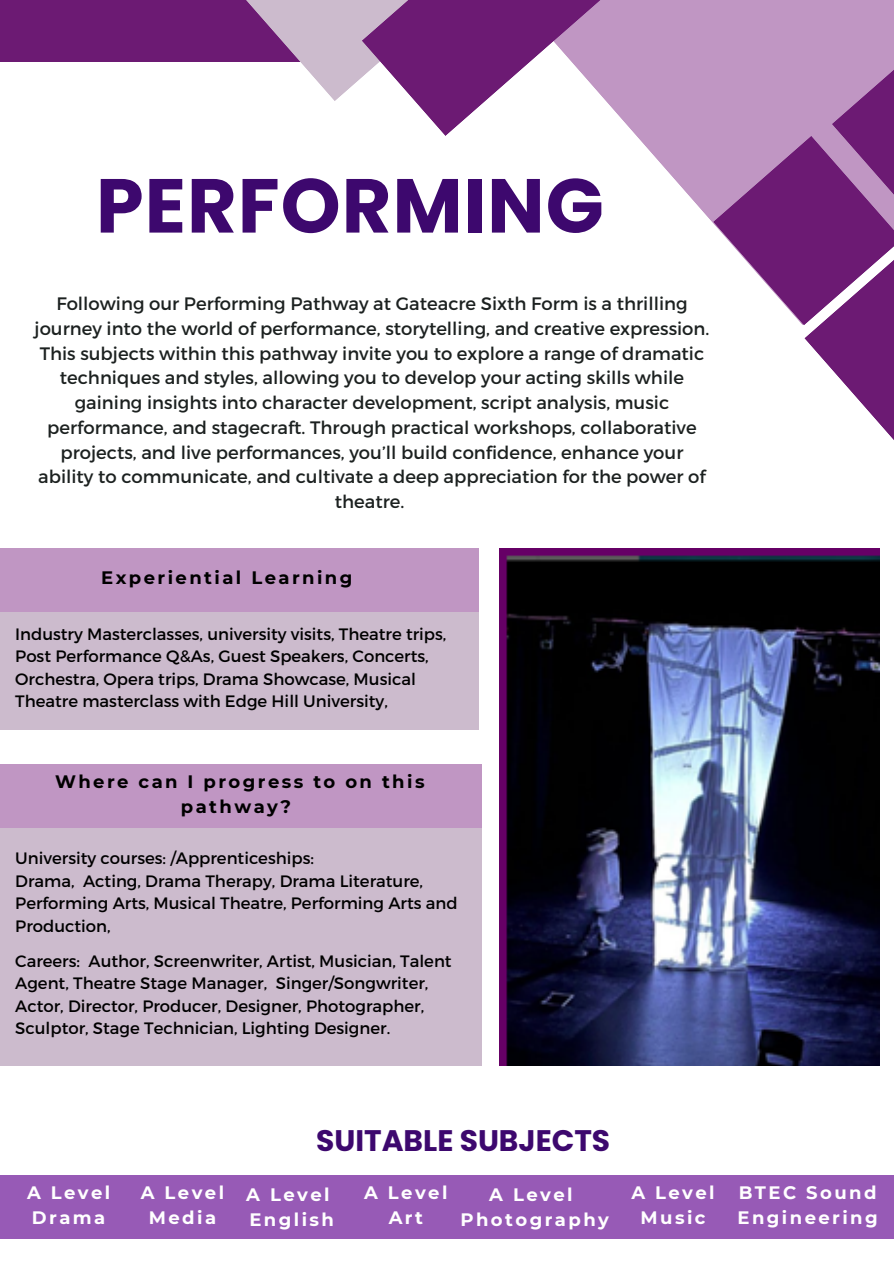
<style>
.page{position:relative;width:894px;height:1264px;background:#fff}
.page>*{position:absolute;margin:0;border:0;box-sizing:border-box;transform-origin:0 0}
.t1{font:700 76.35px "Poppins";letter-spacing:.015em;color:#3d086e}
.t2{font:700 29.7px "Poppins";color:#3d086e}
.t3{font:18px/24.8px "Montserrat";color:#1c2120;text-align:center}
.t4{font:700 18px/24.8px "Montserrat";letter-spacing:.135em;color:#fff;text-align:center}
.t5{font:700 18px/24.8px "Montserrat";letter-spacing:.135em;color:#000;text-align:center}
.t6{font:16.5px/22.5px "Montserrat";color:#000}
</style>
<div class="page">
<svg style="left:610px;top:0;width:102px;height:222px;fill:#c096c3"></svg>
<div style="left:0;top:0;width:364px;height:62px;background:#6c1a73"></div>
<div style="left:0;top:1175px;width:893px;height:63px;background:#975ab6"></div>
<div style="left:0;top:776px;width:482px;height:290px;background:#ccbbcd"></div>
<div style="left:0;top:548px;width:478px;height:181px;background:#ccbbcd"></div>
<img style="left:499px;top:548px;width:380px;height:517px">
<div style="left:0;top:548px;width:478px;height:63px;background:#c096c3"></div>
<div style="left:0;top:764px;width:482px;height:63px;background:#c096c3"></div>
<svg style="left:246px;top:0;width:364px;height:136px"></svg>
<svg style="left:712px;top:0;width:181px;height:439px"></svg>
<p class="t1" style="left:96px;top:152px;width:509px">PERFORMING</p>
<h1 class="t3" style="left:35px;top:290px;width:676px">Following our Performing Pathway at Gateacre Sixth Form is a thrilling journey into the world of performance, storytelling, and creative expression.<br>This subjects within this pathway invite you to explore a range of dramatic techniques and styles, allowing you to develop your acting skills while gaining insights into character development, script analysis, music performance, and stagecraft. Through practical workshops, collaborative projects, and live performances, you’ll build confidence, enhance your ability to communicate, and cultivate a deep appreciation for the power of theatre.</h1>
<h3 class="t5" style="left:101px;top:565px;width:252px">Experiential Learning</h3>
<h3 class="t6" style="left:15px;top:621px;width:432px">Industry Masterclasses, university visits, Theatre trips, Post Performance Q&amp;As, Guest Speakers, Concerts, Orchestra, Opera trips, Drama Showcase, Musical Theatre masterclass with Edge Hill University,</h3>
<h3 class="t5" style="left:55px;top:769px;width:371px">Where can I progress to on this pathway?</h3>
<h3 class="t6" style="left:15px;top:846px;width:300px">University courses: /Apprenticeships:</h3>
<h3 class="t6" style="left:15px;top:868px;width:444px">Drama, Acting, Drama Therapy, Drama Literature,<br>Performing Arts, Musical Theatre, Performing Arts and<br>Production,</h3>
<p class="t6" style="left:15px;top:948px;width:438px">Careers: Author, Screenwriter, Artist, Musician, Talent Agent, Theatre Stage Manager, Singer/Songwriter, Actor, Director, Producer, Designer, Photographer, Sculptor, Stage Technician, Lighting Designer.</p>
<h3 class="t2" style="left:316px;top:1119px;width:295px">SUITABLE SUBJECTS</h3>
<p class="t4" style="left:27px;top:1180px;width:85px;text-align:left">A Level<br>Drama</p>
<p class="t4" style="left:141px;top:1180px;width:85px">A Level<br>Media</p>
<p class="t4" style="left:246px;top:1182px;width:89px;text-align:left">A Level<br>English</p>
<p class="t4" style="left:364px;top:1179px;width:85px">A Level<br>Art</p>
<p class="t4" style="left:460px;top:1182px;width:150px">A Level<br>Photography</p>
<h3 class="t4" style="left:631px;top:1179px;width:85px">A Level<br>Music</h3>
<h3 class="t4" style="left:737px;top:1179px;width:142px;text-align:left">BTEC Sound<br>Engineering</h3>
</div>
